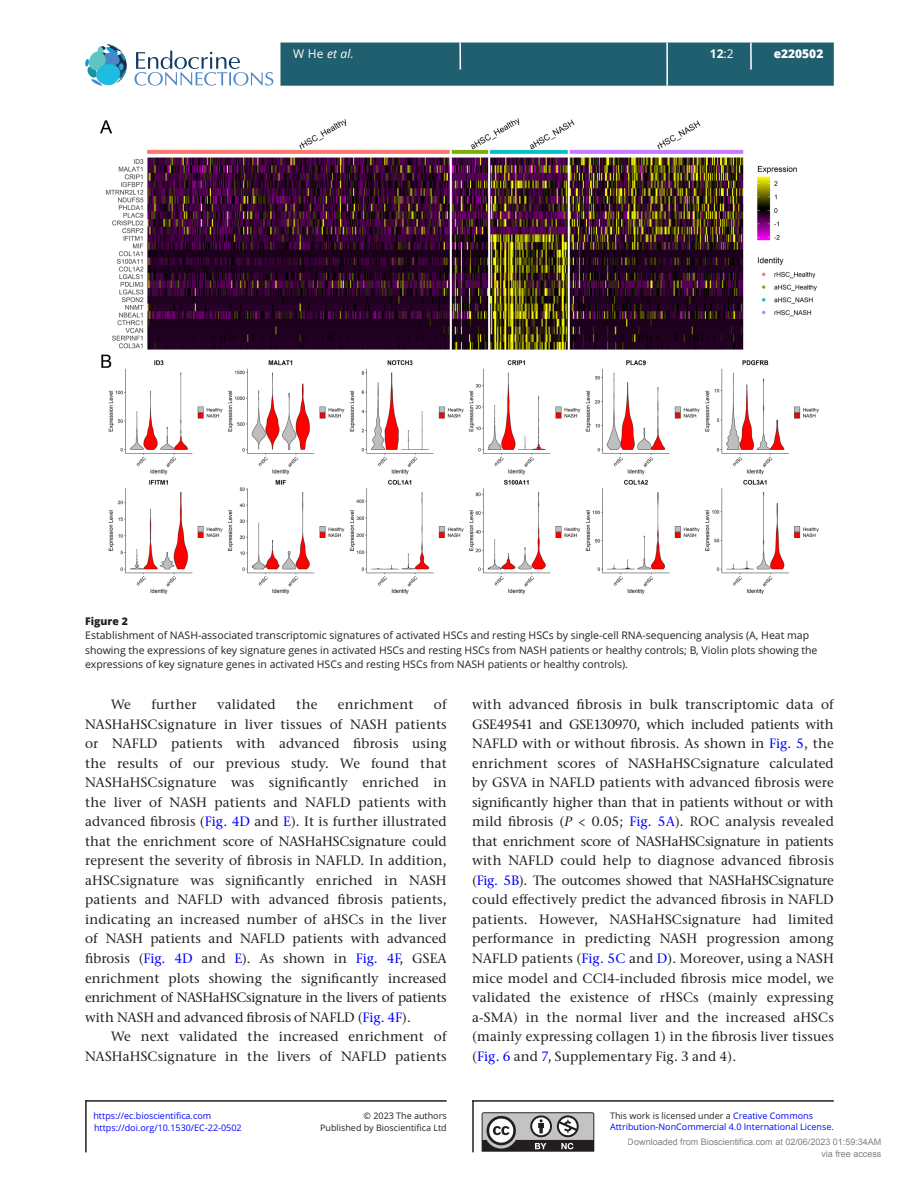
<style>
.page{position:relative;width:919px;height:1187px;background:#fff}
.page>*{position:absolute;margin:0;border:0;box-sizing:border-box;transform-origin:0 0}
.TXI{font:500 13.5px/19.5px "Stone Serif ITC Pro";letter-spacing:.01em;color:#231f20;text-align:justify}
.t1{font:italic 12px "Open Sans";color:#fff}
.t2{font:800 12px "Open Sans";color:#fff}
.t3{font:700 12px "Open Sans";color:#fff}
.FC{font:10.5px/14.7px "Open Sans";color:#231f20}
.FC-2{font:800 10.5px "Open Sans";color:#231f20}
.t4{font:9px "Open Sans";color:#00f}
.t5{font:9px/11.6px "Open Sans";color:#231f20;text-align:right}
.t6{font:9px/12px "Arial";color:rgb(0 0 0/.5);text-align:right}
.s1{font-style:normal}
.s2{font-weight:400}
.s3{color:#00f}
.s4{font-style:italic}
</style>
<div class="page">
<div style="left:280px;top:43px;width:553px;height:43px;background:#205f6f;border:2px solid #205f6f"></div>
<svg style="left:750px;top:43px;width:1px;height:27px"></svg>
<hr style="left:459px;top:43px;width:2px;height:27px;background:#fff">
<svg style="left:134px;top:51px;width:139px;height:35px"></svg>
<svg style="left:85px;top:44px;width:42px;height:42px"></svg>
<hr style="left:666px;top:43px;width:2px;height:43px;background:#fff">
<img style="left:100px;top:118px;width:718px;height:476px">
<svg style="left:481px;top:1112px;width:113px;height:39px;background:#8c8b8c"></svg>
<hr style="left:472px;top:1100px;width:361px;height:1px;background:#231f20">
<hr style="left:472px;top:1100px;width:1px;height:52px;background:#231f20">
<hr style="left:85px;top:1100px;width:361px;height:1px;background:#231f20">
<hr style="left:85px;top:1100px;width:2px;height:52px;background:#231f20">
<p class="t1" style="left:293px;top:46px;width:62px"><span class="s1">W He</span> et al.</p>
<p class="t2" style="left:773px;top:45px;width:51px">e220502</p>
<p class="t3" style="left:709px;top:46px;width:25px">12<span class="s2">:2</span></p>
<p class="FC-2" style="left:85px;top:612px;width:44px">Figure 2</p>
<p class="FC" style="left:85px;top:627px;width:733px">Establishment of NASH-associated transcriptomic signatures of activated HSCs and resting HSCs by single-cell RNA-sequencing analysis (A, Heat map showing the expressions of key signature genes in activated HSCs and resting HSCs from NASH patients or healthy controls; B, Violin plots showing the expressions of key signature genes in activated HSCs and resting HSCs from NASH patients or healthy controls).</p>
<p class="TXI" style="left:85px;top:695px;width:363px;text-indent:349px">of NASHaHSCsignature in liver tissues of NASH patients or NAFLD patients with advanced fibrosis using the results of our previous study. We found that NASHaHSCsignature was significantly enriched in the liver of NASH patients and NAFLD patients with advanced fibrosis (<span class="s3">Fig. 4D</span> and <span class="s3">E</span>). It is further illustrated that the enrichment score of NASHaHSCsignature could represent the severity of fibrosis in NAFLD. In addition, aHSCsignature was significantly enriched in NASH patients and NAFLD with advanced fibrosis patients, indicating an increased number of aHSCs in the liver of NASH patients and NAFLD patients with advanced fibrosis (<span class="s3">Fig. 4D</span> and <span class="s3">E</span>). As shown in <span class="s3">Fig. 4F</span>, GSEA enrichment plots showing the significantly increased enrichment of NASHaHSCsignature in the livers of patients with NASH and advanced fibrosis of NAFLD (<span class="s3">Fig. 4F</span>).</p>
<p class="TXI" style="left:85px;top:1026px;width:363px;text-align:right">We next validated the increased enrichment of<br>NASHaHSCsignature in the livers of NAFLD patients</p>
<p class="TXI" style="left:111px;top:695px;width:22px">We</p>
<p class="TXI" style="left:151px;top:695px;width:47px">further</p>
<p class="TXI" style="left:217px;top:695px;width:60px">validated</p>
<p class="TXI" style="left:296px;top:695px;width:23px">the</p>
<p class="TXI" style="left:338px;top:695px;width:77px">enrichment</p>
<p class="TXI" style="left:472px;top:695px;width:363px">with advanced fibrosis in bulk transcriptomic data of GSE49541 and GSE130970, which included patients with NAFLD with or without fibrosis. As shown in <span class="s3">Fig. 5</span>, the enrichment scores of NASHaHSCsignature calculated by GSVA in NAFLD patients with advanced fibrosis were significantly higher than that in patients without or with mild fibrosis (<span class="s4">P</span> &lt; 0.05; <span class="s3">Fig. 5A</span>). ROC analysis revealed that enrichment score of NASHaHSCsignature in patients with NAFLD could help to diagnose advanced fibrosis (<span class="s3">Fig. 5B</span>). The outcomes showed that NASHaHSCsignature could effectively predict the advanced fibrosis in NAFLD patients. However, NASHaHSCsignature had limited performance in predicting NASH progression among NAFLD patients (<span class="s3">Fig. 5C</span> and <span class="s3">D</span>). Moreover, using a NASH mice model and CCl4-included fibrosis mice model, we validated the existence of rHSCs (mainly expressing a-SMA) in the normal liver and the increased aHSCs (mainly expressing collagen 1) in the fibrosis liver tissues (<span class="s3">Fig. 6</span> and <span class="s3">7</span>, Supplementary Fig. 3 and 4).</p>
<p class="t4" style="left:93px;top:1109px;width:119px">https://ec.bioscientifica.com</p>
<p class="t5" style="left:320px;top:1109px;width:128px">© 2023 The authors<br>Published by Bioscientifica Ltd</p>
<p class="t5" style="left:610px;top:1109px;width:204px">This work is licensed under a <span class="s3">Creative Commons</span></p>
<p class="t4" style="left:94px;top:1121px;width:149px">https://doi.org/10.1530/EC-22-0502</p>
<p class="t4" style="left:610px;top:1120px;width:225px">Attribution-NonCommercial 4.0 International License.</p>
<p class="t6" style="left:627px;top:1135px;width:255px">Downloaded from Bioscientifica.com at 02/06/2023 01:59:34AM via free access</p>
</div>
